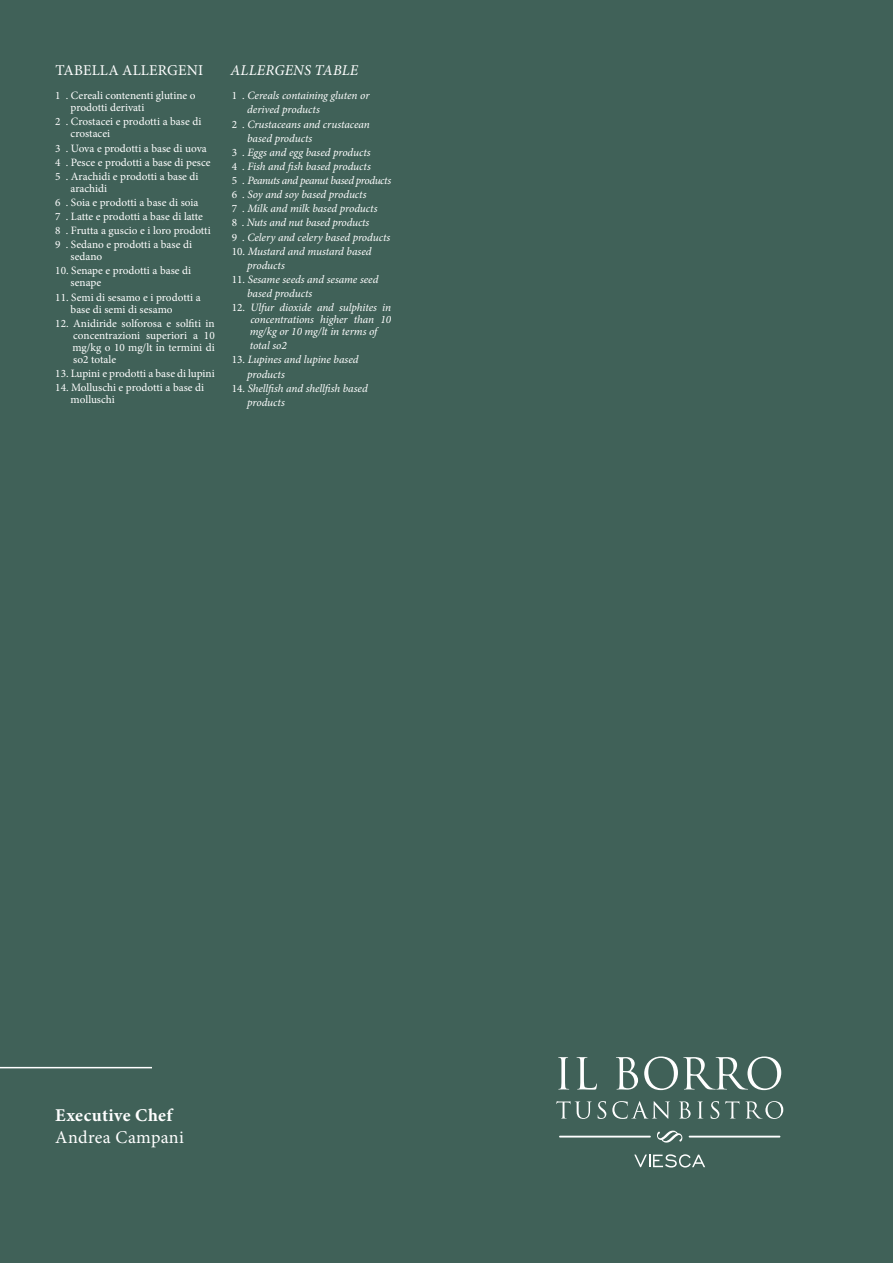
<style>
.page{position:relative;width:893px;height:1263px;background:#406158}
.page>*{position:absolute;margin:0;border:0;box-sizing:border-box;transform-origin:0 0}
.t1{font:700 18px "Minion Pro";letter-spacing:.02em;color:#fff}
.t2{font:18px "Minion Pro";letter-spacing:.015em;color:#fff}
.t3{font:15px "Minion Pro";letter-spacing:.01em;color:#fff}
.t4{font:italic 15px "Minion Pro";letter-spacing:.01em;color:#fff}
.t5{font:11.25px/12px "Minion Pro";color:#fff}
.t6{font:italic 11.25px/12px "Minion Pro";letter-spacing:-.005em;color:#fff;text-align:justify}
.t7{font:italic 11.25px "Minion Pro";letter-spacing:-.035em;color:#fff}
.s1{font-style:normal}
</style>
<div class="page">
<svg style="left:558px;top:1057px;width:11px;height:32px"></svg>
<svg style="left:577px;top:1057px;width:20px;height:33px"></svg>
<svg style="left:616px;top:1057px;width:22px;height:33px"></svg>
<svg style="left:644px;top:1056px;width:137px;height:34px"></svg>
<svg style="left:657px;top:1130px;width:25px;height:12px"></svg>
<hr style="left:689px;top:1136px;width:91px;height:1px;background:#fff">
<hr style="left:559px;top:1136px;width:92px;height:1px;background:#fff">
<svg style="left:556px;top:1101px;width:36px;height:18px"></svg>
<svg style="left:598px;top:1101px;width:8px;height:18px"></svg>
<svg style="left:612px;top:1101px;width:58px;height:18px"></svg>
<svg style="left:679px;top:1101px;width:12px;height:18px"></svg>
<svg style="left:698px;top:1101px;width:5px;height:17px"></svg>
<svg style="left:711px;top:1101px;width:8px;height:18px"></svg>
<svg style="left:725px;top:1101px;width:14px;height:17px"></svg>
<svg style="left:745px;top:1101px;width:38px;height:18px"></svg>
<svg style="left:634px;top:1154px;width:71px;height:13px"></svg>
<hr style="left:0;top:1067px;width:152px;height:1px;background:#fff">
<p class="t3" style="left:55px;top:60px;width:149px">TABELLA ALLERGENI</p>
<p class="t4" style="left:230px;top:60px;width:129px">ALLERGENS TABLE</p>
<p class="t5" style="left:71px;top:90px;width:126px;text-indent:-15px">1 . Cereali contenenti glutine o prodotti derivati</p>
<p class="t5" style="left:71px;top:116px;width:132px;text-indent:-15px">2 . Crostacei e prodotti a base di crostacei</p>
<p class="t5" style="left:55px;top:142px;width:153px">3 . Uova e prodotti a base di uova</p>
<p class="t5" style="left:55px;top:156px;width:157px">4 . Pesce e prodotti a base di pesce</p>
<p class="t5" style="left:71px;top:170px;width:129px;text-indent:-15px">5 . Arachidi e prodotti a base di arachidi</p>
<p class="t5" style="left:55px;top:196px;width:145px">6 . Soia e prodotti a base di soia</p>
<p class="t5" style="left:55px;top:211px;width:149px">7 . Latte e prodotti a base di latte</p>
<p class="t5" style="left:55px;top:225px;width:157px">8 . Frutta a guscio e i loro prodotti</p>
<p class="t5" style="left:71px;top:239px;width:123px;text-indent:-15px">9 . Sedano e prodotti a base di sedano</p>
<p class="t5" style="left:71px;top:265px;width:122px;text-indent:-15px">10. Senape e prodotti a base di senape</p>
<p class="t5" style="left:71px;top:291px;width:132px;text-indent:-15px">11. Semi di sesamo e i prodotti a base di semi di sesamo</p>
<p class="t5" style="left:72px;top:317px;width:144px;text-align:justify;text-indent:-17px">12. Anidiride solforosa e solfiti in concentrazioni superiori a 10 mg/kg o 10 mg/lt in termini di so2 totale</p>
<p class="t5" style="left:55px;top:367px;width:161px">13. Lupini e prodotti a base di lupini</p>
<p class="t5" style="left:71px;top:381px;width:135px;text-indent:-15px">14. Molluschi e prodotti a base di molluschi</p>
<p class="t6" style="left:232px;top:90px;width:139px"><span class="s1">1 .</span> Cereals containing gluten or</p>
<p class="t6" style="left:247px;top:104px;width:74px">derived products</p>
<p class="t6" style="left:232px;top:118px;width:140px"><span class="s1">2 .</span> Crustaceans and crustacean</p>
<p class="t6" style="left:247px;top:132px;width:67px">based products</p>
<p class="t6" style="left:232px;top:146px;width:141px"><span class="s1">3 .</span> Eggs and egg based products</p>
<p class="t6" style="left:232px;top:160px;width:141px"><span class="s1">4 .</span> Fish and fish based products</p>
<p class="t7" style="left:232px;top:173px;width:161px"><span class="s1">5 .</span> Peanuts and peanut based products</p>
<p class="t6" style="left:232px;top:189px;width:136px"><span class="s1">6 .</span> Soy and soy based products</p>
<p class="t6" style="left:232px;top:203px;width:147px"><span class="s1">7 .</span> Milk and milk based products</p>
<p class="t6" style="left:232px;top:217px;width:139px"><span class="s1">8 .</span> Nuts and nut based products</p>
<p class="t6" style="left:232px;top:231px;width:160px"><span class="s1">9 .</span> Celery and celery based products</p>
<p class="t6" style="left:232px;top:245px;width:141px"><span class="s1">10.</span> Mustard and mustard based</p>
<p class="t6" style="left:247px;top:259px;width:39px">products</p>
<p class="t6" style="left:232px;top:273px;width:148px"><span class="s1">11.</span> Sesame seeds and sesame seed</p>
<p class="t6" style="left:247px;top:287px;width:67px">based products</p>
<p class="t6" style="left:250px;top:302px;width:143px;text-indent:-18px"><span class="s1">12.</span> Ulfur dioxide and sulphites in concentrations higher than 10 mg/kg or 10 mg/lt in terms of</p>
<p class="t6" style="left:250px;top:340px;width:39px">total so2</p>
<p class="t6" style="left:232px;top:354px;width:128px"><span class="s1">13.</span> Lupines and lupine based</p>
<p class="t6" style="left:247px;top:368px;width:39px">products</p>
<p class="t6" style="left:232px;top:382px;width:137px"><span class="s1">14.</span> Shellfish and shellfish based</p>
<p class="t6" style="left:247px;top:396px;width:39px">products</p>
<p class="t1" style="left:55px;top:1103px;width:119px">Executive Chef</p>
<p class="t2" style="left:55px;top:1125px;width:130px">Andrea Campani</p>
</div>
